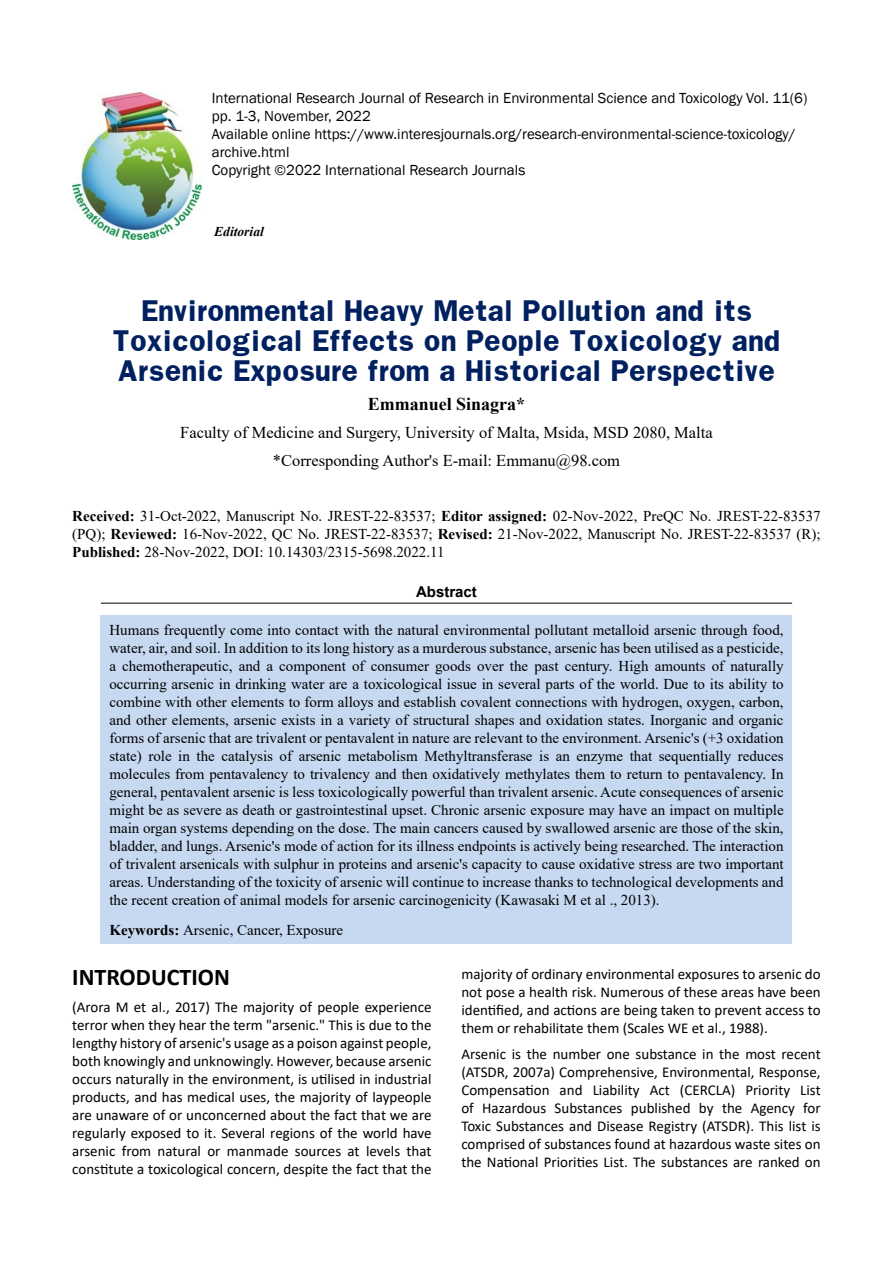
<style>
.page{position:relative;width:893px;height:1263px;background:#fff}
.page>*{position:absolute;margin:0;border:0;box-sizing:border-box;transform-origin:0 0}
.t1{font:700 25.5px/30px "Franklin";color:#002060;text-align:center}
.t2{font:700 24px "Calibri";color:#000}
.t3{font:700 18px "Times New Roman";color:#000}
.t4{font:16.5px/28.3px "Times New Roman";color:#000;text-align:center}
.t5{font:15px/18px "Times New Roman";color:#000;text-align:justify}
.t6{font:15px/18px "Calibri";color:#000;text-align:justify}
.t7{font:15px/18px "Franklin Gothic";color:#000}
.t8{font:700 15px "Arial";color:#000}
.t9{font:italic 700 13.5px "Times New Roman";color:#000101}
.s1{font-weight:700}
</style>
<div class="page">
<img style="left:72px;top:93px;width:129px;height:147px">
<hr style="left:101px;top:603px;width:691px;height:1px;background:#000">
<div style="left:101px;top:616px;width:691px;height:328px;background:#c6d9f1"></div>
<p class="t7" style="left:212px;top:90px;width:597px">International Research Journal of Research in Environmental Science and Toxicology Vol. 11(6) pp. 1-3, November, 2022<br>Available online https://www.interesjournals.org/research-environmental-science-toxicology/ archive.html<br>Copyright ©2022 International Research Journals</p>
<p class="t9" style="left:214px;top:222px;width:51px">Editorial</p>
<h1 class="t1" style="left:112px;top:296px;width:670px">Environmental Heavy Metal Pollution and its<br>Toxicological Effects on People Toxicology and<br>Arsenic Exposure from a Historical Perspective</h1>
<p class="t3" style="left:368px;top:391px;width:159px">Emmanuel Sinagra*</p>
<p class="t4" style="left:180px;top:418px;width:534px">Faculty of Medicine and Surgery, University of Malta, Msida, MSD 2080, Malta *Corresponding Author's E-mail: Emmanu@98.com</p>
<p class="t5" style="left:72px;top:507px;width:750px"><span class="s1">Received:</span> 31-Oct-2022, Manuscript No. JREST-22-83537; <span class="s1">Editor assigned:</span> 02-Nov-2022, PreQC No. JREST-22-83537 (PQ); <span class="s1">Reviewed:</span> 16-Nov-2022, QC No. JREST-22-83537; <span class="s1">Revised:</span> 21-Nov-2022, Manuscript No. JREST-22-83537 (R); <span class="s1">Published:</span> 28-Nov-2022, DOI: 10.14303/2315-5698.2022.11</p>
<p class="t8" style="left:416px;top:581px;width:62px">Abstract</p>
<p class="t5" style="left:109px;top:620px;width:676px">Humans frequently come into contact with the natural environmental pollutant metalloid arsenic through food, water, air, and soil. In addition to its long history as a murderous substance, arsenic has been utilised as a pesticide, a chemotherapeutic, and a component of consumer goods over the past century. High amounts of naturally occurring arsenic in drinking water are a toxicological issue in several parts of the world. Due to its ability to combine with other elements to form alloys and establish covalent connections with hydrogen, oxygen, carbon, and other elements, arsenic exists in a variety of structural shapes and oxidation states. Inorganic and organic forms of arsenic that are trivalent or pentavalent in nature are relevant to the environment. Arsenic's (+3 oxidation state) role in the catalysis of arsenic metabolism Methyltransferase is an enzyme that sequentially reduces molecules from pentavalency to trivalency and then oxidatively methylates them to return to pentavalency. In general, pentavalent arsenic is less toxicologically powerful than trivalent arsenic. Acute consequences of arsenic might be as severe as death or gastrointestinal upset. Chronic arsenic exposure may have an impact on multiple main organ systems depending on the dose. The main cancers caused by swallowed arsenic are those of the skin, bladder, and lungs. Arsenic's mode of action for its illness endpoints is actively being researched. The interaction of trivalent arsenicals with sulphur in proteins and arsenic's capacity to cause oxidative stress are two important areas. Understanding of the toxicity of arsenic will continue to increase thanks to technological developments and the recent creation of animal models for arsenic carcinogenicity (Kawasaki M et al ., 2013).</p>
<p class="t5" style="left:109px;top:921px;width:235px"><span class="s1">Keywords:</span> Arsenic, Cancer, Exposure</p>
<h2 class="t2" style="left:72px;top:960px;width:159px">INTRODUCTION</h2>
<p class="t6" style="left:72px;top:997px;width:361px">(Arora M et al., 2017) The majority of people experience terror when they hear the term "arsenic." This is due to the lengthy history of arsenic's usage as a poison against people, both knowingly and unknowingly. However, because arsenic occurs naturally in the environment, is utilised in industrial products, and has medical uses, the majority of laypeople are unaware of or unconcerned about the fact that we are regularly exposed to it. Several regions of the world have arsenic from natural or manmade sources at levels that constitute a toxicological concern, despite the fact that the</p>
<p class="t6" style="left:461px;top:964px;width:361px">majority of ordinary environmental exposures to arsenic do not pose a health risk. Numerous of these areas have been identified, and actions are being taken to prevent access to them or rehabilitate them (Scales WE et al., 1988).</p>
<p class="t6" style="left:461px;top:1045px;width:361px">Arsenic is the number one substance in the most recent (ATSDR, 2007a) Comprehensive, Environmental, Response, Compensation and Liability Act (CERCLA) Priority List of Hazardous Substances published by the Agency for Toxic Substances and Disease Registry (ATSDR). This list is comprised of substances found at hazardous waste sites on the National Priorities List. The substances are ranked on</p>
</div>
